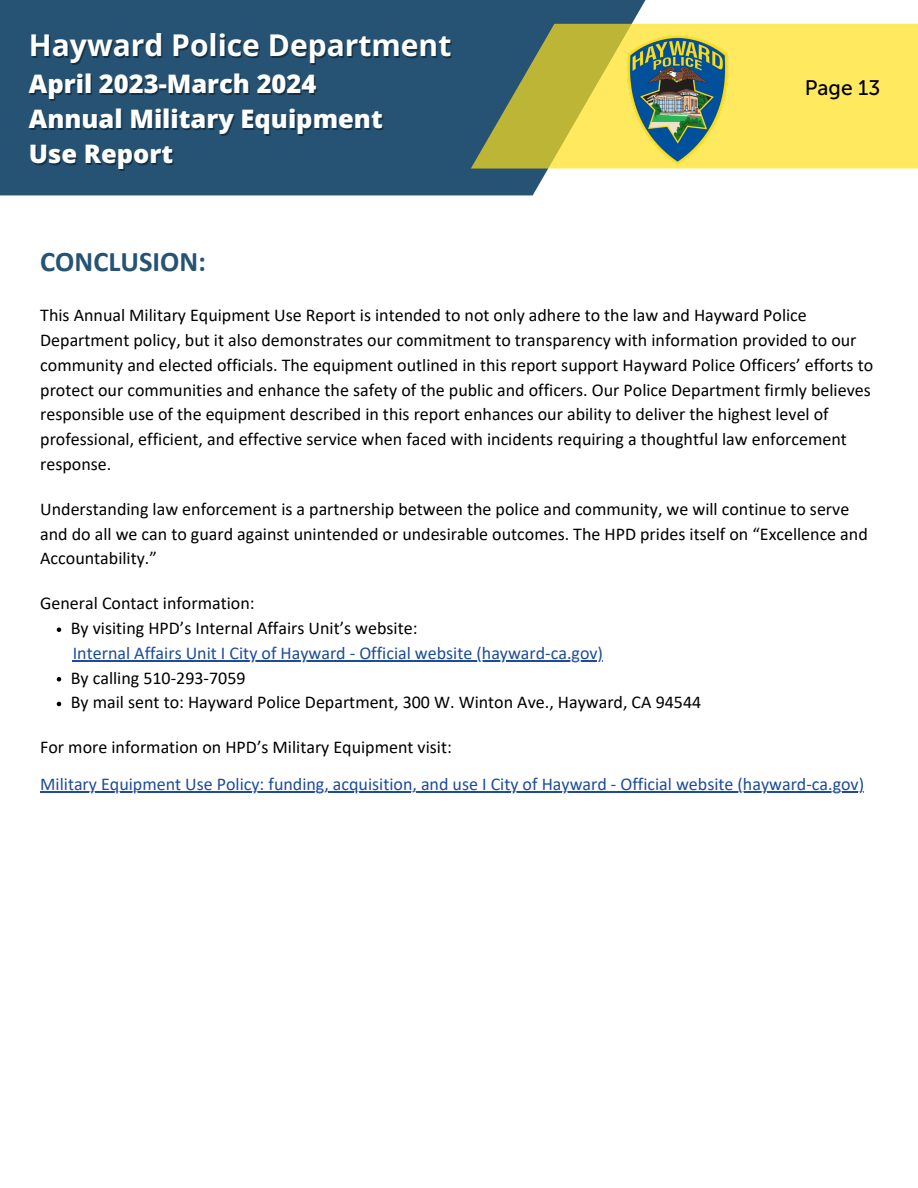
<style>
.page{position:relative;width:918px;height:1188px;background:#fff}
.page>*{position:absolute;margin:0;border:0;box-sizing:border-box;transform-origin:0 0}
.t1{font:700 30px "Open Sans";color:#fff}
.t2{font:700 28.5px "Calibri";color:#265374}
.t3{font:800 25.5px "Open Sans";color:#fff}
.t4{font:21px "Museo Sans 500";color:#000}
.t5{font:18px/24.8px "Calibri";color:#000}
.t6{font:18px/24.8px "Calibri";color:#1d4c9b}
.s1{color:#000}
</style>
<div class="page">
<div style="left:0;top:0;width:660px;height:195px;background:#265374"></div>
<svg style="left:471px;top:24px;width:447px;height:145px;background:#d5ca58"></svg>
<img style="left:626px;top:24px;width:110px;height:148px">
<svg style="left:57px;top:627px;width:4px;height:5px"></svg>
<hr style="left:73px;top:660px;width:530px;height:2px;background:#1d4c9b">
<svg style="left:57px;top:677px;width:4px;height:4px"></svg>
<svg style="left:57px;top:702px;width:4px;height:4px"></svg>
<hr style="left:40px;top:792px;width:824px;height:1px;background:#1d4c9b">
<p class="t1" style="left:29px;top:24px;width:424px">Hayward Police Department</p>
<p class="t3" style="left:29px;top:66px;width:289px">April 2023-March 2024</p>
<p class="t3" style="left:29px;top:101px;width:355px">Annual Military Equipment</p>
<h2 class="t3" style="left:29px;top:136px;width:146px">Use Report</h2>
<p class="t4" style="left:805px;top:75px;width:77px">Page 13</p>
<p class="t2" style="left:40px;top:250px;width:167px">CONCLUSION:</p>
<p class="t5" style="left:40px;top:305px;width:834px">This Annual Military Equipment Use Report is intended to not only adhere to the law and Hayward Police Department policy, but it also demonstrates our commitment to transparency with information provided to our community and elected officials. The equipment outlined in this report support Hayward Police Officers’ efforts to protect our communities and enhance the safety of the public and officers. Our Police Department firmly believes responsible use of the equipment described in this report enhances our ability to deliver the highest level of professional, efficient, and effective service when faced with incidents requiring a thoughtful law enforcement response.</p>
<p class="t5" style="left:40px;top:498px;width:829px">Understanding law enforcement is a partnership between the police and community, we will continue to serve and do all we can to guard against unintended or undesirable outcomes. The HPD prides itself on “Excellence and<br>Accountability.”</p>
<p class="t5" style="left:40px;top:593px;width:216px">General Contact information:</p>
<p class="t5" style="left:71px;top:617px;width:348px">By visiting HPD’s Internal Affairs Unit’s website:</p>
<p class="t6" style="left:71px;top:642px;width:534px">Internal Affairs Unit I City of Hayward - Official website (hayward-ca.gov)<br><span class="s1">By calling 510-293-7059</span></p>
<p class="t5" style="left:71px;top:692px;width:632px">By mail sent to: Hayward Police Department, 300 W. Winton Ave., Hayward, CA 94544</p>
<p class="t5" style="left:40px;top:737px;width:413px">For more information on HPD’s Military Equipment visit:</p>
<p class="t6" style="left:40px;top:773px;width:825px">Military Equipment Use Policy: funding, acquisition, and use I City of Hayward - Official website (hayward-ca.gov)</p>
</div>
